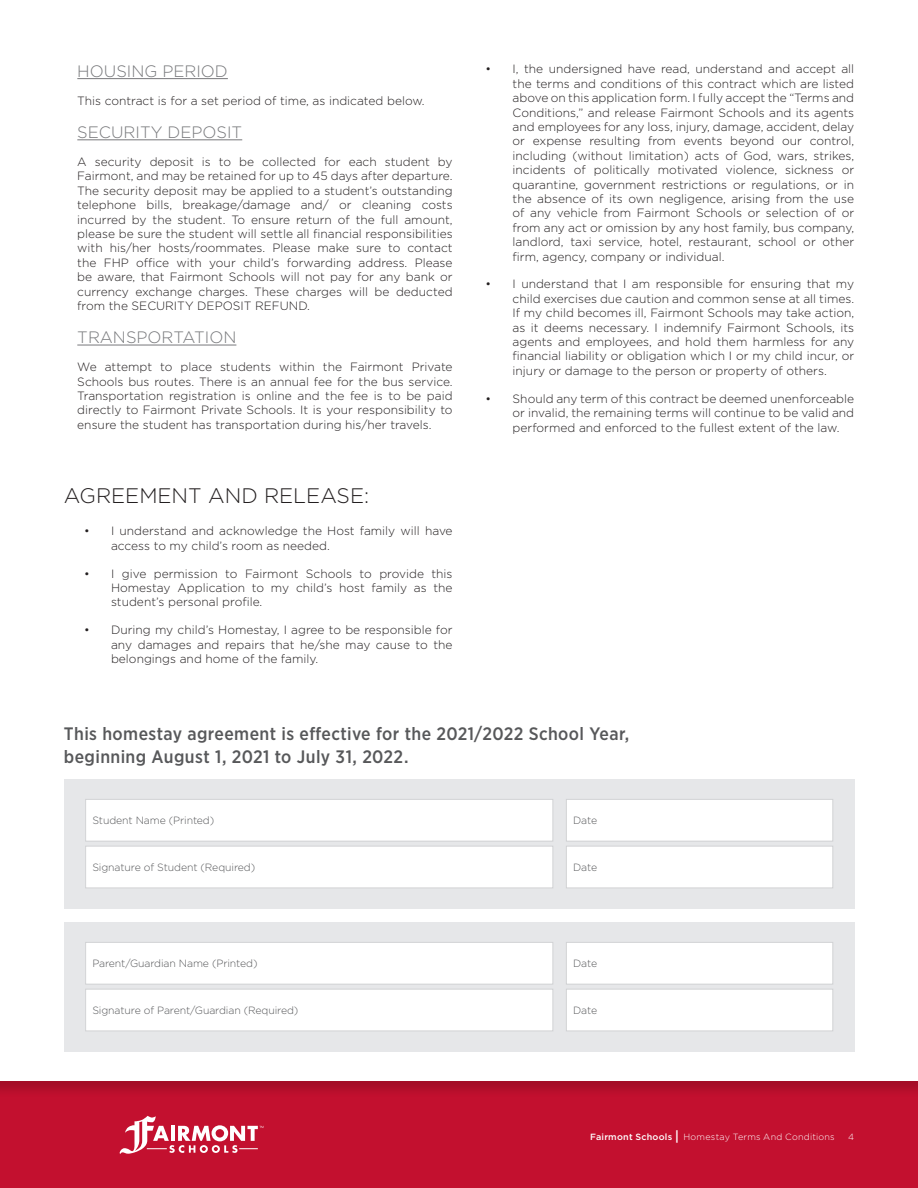
<style>
.page{position:relative;width:918px;height:1188px;background:#fff}
.page>*{position:absolute;margin:0;border:0;box-sizing:border-box;transform-origin:0 0}
.t1{font:300 21px "Gotham";color:#231f20}
.Subhead{font:500 18px/22.5px "Gotham Narrow";letter-spacing:.02em;color:#57585a}
.t2{font:300 16.5px "Gotham";color:#77787b}
.t3{font:300 12px/14.4px "Gotham";color:#231f20;text-align:justify}
.Row_Copy{font:300 10.5px "Gotham";letter-spacing:-.01em;color:#57585a}
.t4{font:300 9px "Gotham";letter-spacing:.025em;color:#fff}
.s1{font-weight:500}
.s2{font-weight:500;font-size:13.5px}
</style>
<div class="page">
<div style="left:0;top:1079px;width:918px;height:109px;background:#231f20;opacity:.2"></div>
<svg style="left:120px;top:1116px;width:143px;height:38px"></svg>
<hr style="left:77px;top:78px;width:151px;height:1px;background:#77787b">
<hr style="left:77px;top:139px;width:165px;height:1px;background:#77787b">
<hr style="left:77px;top:345px;width:159px;height:1px;background:#77787b">
<div style="left:64px;top:922px;width:790px;height:129px;background:#e6e7e9"></div>
<div style="left:86px;top:942px;width:467px;height:42px;background:#fff"></div>
<div style="left:85px;top:942px;width:468px;height:43px;border:1px solid #d1d2d4"></div>
<div style="left:566px;top:942px;width:267px;height:42px;background:#fff"></div>
<div style="left:566px;top:942px;width:267px;height:43px;border:1px solid #d1d2d4"></div>
<div style="left:86px;top:989px;width:467px;height:42px;background:#fff"></div>
<div style="left:85px;top:989px;width:468px;height:42px;border:1px solid #d1d2d4"></div>
<div style="left:566px;top:989px;width:267px;height:42px;background:#fff"></div>
<div style="left:566px;top:989px;width:267px;height:42px;border:1px solid #d1d2d4"></div>
<div style="left:64px;top:779px;width:790px;height:129px;background:#e6e7e9"></div>
<div style="left:86px;top:799px;width:467px;height:42px;background:#fff"></div>
<div style="left:85px;top:799px;width:468px;height:43px;border:1px solid #d1d2d4"></div>
<div style="left:566px;top:799px;width:267px;height:42px;background:#fff"></div>
<div style="left:566px;top:799px;width:267px;height:43px;border:1px solid #d1d2d4"></div>
<div style="left:86px;top:846px;width:467px;height:42px;background:#fff"></div>
<div style="left:85px;top:846px;width:468px;height:42px;border:1px solid #d1d2d4"></div>
<div style="left:566px;top:846px;width:267px;height:42px;background:#fff"></div>
<div style="left:566px;top:846px;width:267px;height:42px;border:1px solid #d1d2d4"></div>
<p class="t2" style="left:77px;top:61px;width:152px">HOUSING PERIOD</p>
<p class="t3" style="left:77px;top:93px;width:349px">This contract is for a set period of time, as indicated below.</p>
<p class="t2" style="left:77px;top:122px;width:166px">SECURITY DEPOSIT</p>
<p class="t3" style="left:77px;top:154px;width:377px">A security deposit is to be collected for each student by Fairmont, and may be retained for up to 45 days after departure.<br>The security deposit may be applied to a student’s outstanding telephone bills, breakage/damage and/ or cleaning costs incurred by the student. To ensure return of the full amount, please be sure the student will settle all financial responsibilities with his/her hosts/roommates. Please make sure to contact the FHP office with your child’s forwarding address. Please be aware, that Fairmont Schools will not pay for any bank or currency exchange charges. These charges will be deducted from the SECURITY DEPOSIT REFUND.</p>
<p class="t2" style="left:77px;top:327px;width:161px">TRANSPORTATION</p>
<p class="t3" style="left:77px;top:360px;width:377px">We attempt to place students within the Fairmont Private Schools bus routes. There is an annual fee for the bus service.<br>Transportation registration is online and the fee is to be paid directly to Fairmont Private Schools. It is your responsibility to ensure the student has transportation during his/her travels.</p>
<p class="t1" style="left:64px;top:482px;width:307px">AGREEMENT AND RELEASE:</p>
<p class="t3" style="left:111px;top:524px;width:343px;text-indent:-27px">• I understand and acknowledge the Host family will have access to my child’s room as needed.</p>
<p class="t3" style="left:111px;top:566px;width:343px;text-indent:-27px">• I give permission to Fairmont Schools to provide this Homestay Application to my child’s host family as the student’s personal profile.</p>
<p class="t3" style="left:111px;top:623px;width:343px;text-indent:-27px">• During my child’s Homestay, I agree to be responsible for any damages and repairs that he/she may cause to the belongings and home of the family.</p>
<p class="t3" style="left:513px;top:62px;width:343px;text-indent:-27px">• I, the undersigned have read, understand and accept all the terms and conditions of this contract which are listed above on this application form. I fully accept the “Terms and Conditions,” and release Fairmont Schools and its agents and employees for any loss, injury, damage, accident, delay or expense resulting from events beyond our control, including (without limitation) acts of God, wars, strikes, incidents of politically motivated violence, sickness or quarantine, government restrictions or regulations, or in the absence of its own negligence, arising from the use of any vehicle from Fairmont Schools or selection of or from any act or omission by any host family, bus company, landlord, taxi service, hotel, restaurant, school or other firm, agency, company or individual.</p>
<p class="t3" style="left:513px;top:277px;width:343px;text-indent:-27px">• I understand that I am responsible for ensuring that my child exercises due caution and common sense at all times.<br>If my child becomes ill, Fairmont Schools may take action, as it deems necessary. I indemnify Fairmont Schools, its agents and employees, and hold them harmless for any financial liability or obligation which I or my child incur, or injury or damage to the person or property of others.</p>
<p class="t3" style="left:513px;top:391px;width:343px;text-indent:-27px">• Should any term of this contract be deemed unenforceable or invalid, the remaining terms will continue to be valid and performed and enforced to the fullest extent of the law.</p>
<p class="Subhead" style="left:64px;top:722px;width:567px">This homestay agreement is effective for the 2021/2022 School Year, beginning August 1, 2021 to July 31, 2022.</p>
<p class="Row_Copy" style="left:92px;top:814px;width:123px">Student Name (Printed)</p>
<p class="Row_Copy" style="left:573px;top:814px;width:26px">Date</p>
<p class="Row_Copy" style="left:92px;top:861px;width:164px">Signature of Student (Required)</p>
<p class="Row_Copy" style="left:573px;top:861px;width:26px">Date</p>
<p class="Row_Copy" style="left:92px;top:957px;width:167px">Parent/Guardian Name (Printed)</p>
<p class="Row_Copy" style="left:573px;top:957px;width:26px">Date</p>
<p class="Row_Copy" style="left:92px;top:1004px;width:208px">Signature of Parent/Guardian (Required)</p>
<p class="Row_Copy" style="left:573px;top:1004px;width:26px">Date</p>
<p class="t4" style="left:590px;top:1131px;width:246px"><span class="s1">Fairmont Schools</span> <span class="s2">|</span> Homestay Terms And Conditions</p>
<p class="t4" style="left:848px;top:1131px;width:7px">4</p>
</div>
